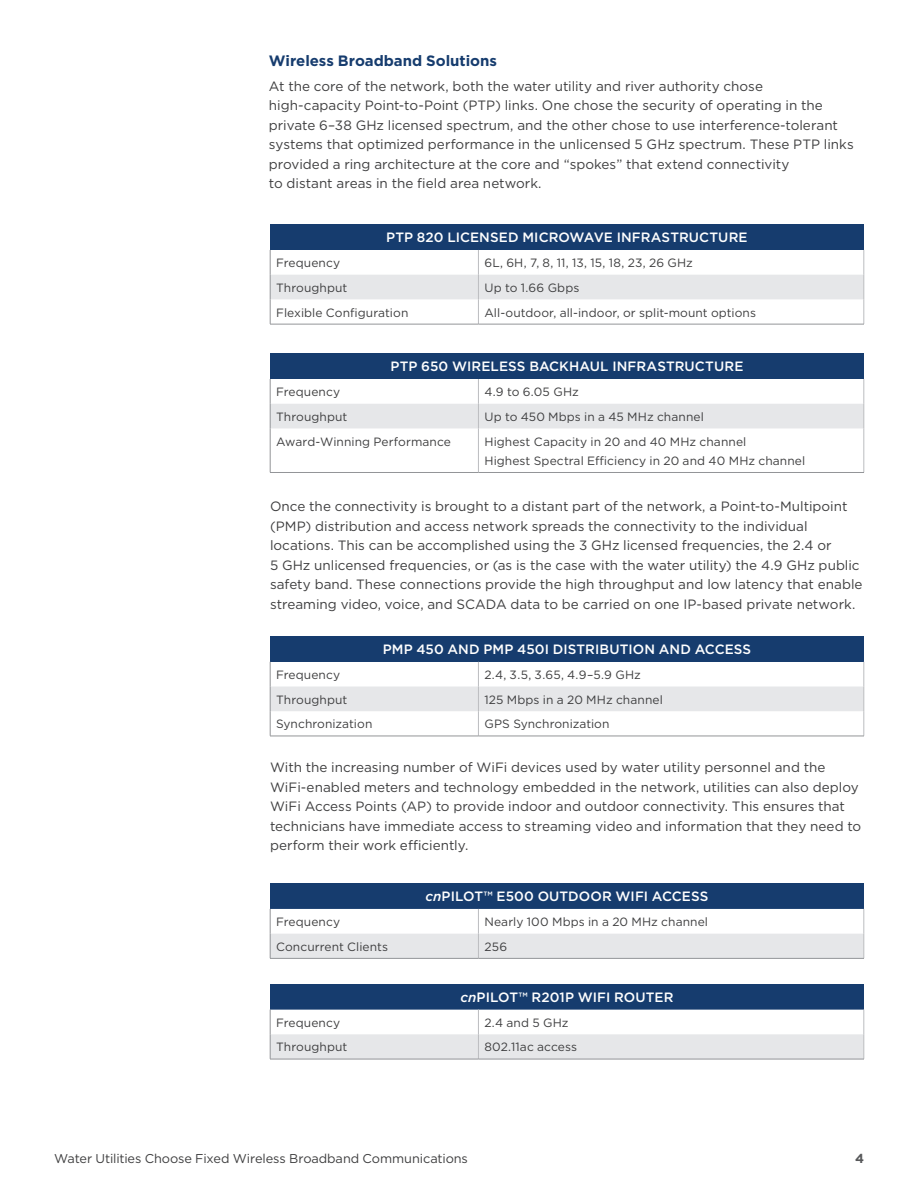
<style>
.page{position:relative;width:918px;height:1188px;background:#fff}
.page>*{position:absolute;margin:0;border:0;box-sizing:border-box;transform-origin:0 0}
.t1{font:700 15px "Gotham";letter-spacing:-.005em;color:#163c6e}
.t2{font:13.5px/19.5px "Gotham";color:#3e3e3f}
.t3{font:500 13.5px "Gotham";letter-spacing:.005em;color:#fff}
.t4{font:700 13.05px "Gotham";color:#57585a}
.t5{font:12.75px "Gotham";letter-spacing:-.005em;color:#3e3e3f}
.t6{font:12px/19.4px "Gotham";letter-spacing:.01em;color:#3e3e3f}
.s1{font-style:italic}
</style>
<div class="page">
<div style="left:270px;top:636px;width:594px;height:26px;background:#163c6e"></div>
<svg style="left:270px;top:662px;width:595px;height:74px"></svg>
<hr style="left:270px;top:736px;width:208px;height:1px;background:#939598">
<hr style="left:478px;top:736px;width:386px;height:1px;background:#939598">
<div style="left:270px;top:353px;width:594px;height:26px;background:#163c6e"></div>
<hr style="left:270px;top:428px;width:1px;height:44px;background:#939598">
<svg style="left:270px;top:379px;width:595px;height:49px"></svg>
<hr style="left:478px;top:428px;width:1px;height:44px;background:#bcbdc0">
<hr style="left:864px;top:428px;width:1px;height:44px;background:#bcbdc0">
<hr style="left:270px;top:472px;width:208px;height:1px;background:#939598">
<hr style="left:478px;top:472px;width:386px;height:1px;background:#939598">
<div style="left:270px;top:883px;width:594px;height:26px;background:#163c6e"></div>
<svg style="left:270px;top:909px;width:595px;height:49px"></svg>
<hr style="left:270px;top:958px;width:208px;height:1px;background:#939598">
<hr style="left:478px;top:958px;width:386px;height:1px;background:#939598">
<div style="left:270px;top:984px;width:594px;height:26px;background:#163c6e"></div>
<svg style="left:270px;top:1010px;width:595px;height:49px"></svg>
<hr style="left:270px;top:1059px;width:208px;height:1px;background:#939598">
<hr style="left:478px;top:1059px;width:386px;height:1px;background:#939598">
<div style="left:270px;top:224px;width:594px;height:26px;background:#163c6e"></div>
<svg style="left:270px;top:250px;width:595px;height:74px"></svg>
<hr style="left:270px;top:324px;width:208px;height:1px;background:#939598">
<hr style="left:478px;top:324px;width:386px;height:1px;background:#939598">
<p class="t1" style="left:269px;top:51px;width:230px">Wireless Broadband Solutions</p>
<p class="t2" style="left:269px;top:76px;width:586px">At the core of the network, both the water utility and river authority chose high-capacity Point-to-Point (PTP) links. One chose the security of operating in the private 6–38 GHz licensed spectrum, and the other chose to use interference-tolerant systems that optimized performance in the unlicensed 5 GHz spectrum. These PTP links provided a ring architecture at the core and “spokes” that extend connectivity<br>to distant areas in the field area network.</p>
<p class="t3" style="left:386px;top:229px;width:363px">PTP 820 LICENSED MICROWAVE INFRASTRUCTURE</p>
<p class="t6" style="left:276px;top:253px;width:65px">Frequency</p>
<p class="t6" style="left:484px;top:253px;width:210px">6L, 6H, 7, 8, 11, 13, 15, 18, 23, 26 GHz</p>
<p class="t6" style="left:276px;top:278px;width:73px">Throughput</p>
<p class="t6" style="left:484px;top:278px;width:96px">Up to 1.66 Gbps</p>
<p class="t6" style="left:276px;top:302px;width:134px">Flexible Configuration</p>
<p class="t6" style="left:484px;top:302px;width:273px">All-outdoor, all-indoor, or split-mount options</p>
<p class="t3" style="left:391px;top:358px;width:354px">PTP 650 WIRELESS BACKHAUL INFRASTRUCTURE</p>
<p class="t6" style="left:276px;top:382px;width:65px">Frequency</p>
<p class="t6" style="left:484px;top:382px;width:96px">4.9 to 6.05 GHz</p>
<p class="t6" style="left:276px;top:407px;width:73px">Throughput</p>
<p class="t6" style="left:484px;top:407px;width:221px">Up to 450 Mbps in a 45 MHz channel</p>
<p class="t6" style="left:276px;top:431px;width:176px">Award-Winning Performance</p>
<p class="t6" style="left:484px;top:431px;width:322px">Highest Capacity in 20 and 40 MHz channel<br>Highest Spectral Efficiency in 20 and 40 MHz channel</p>
<p class="t2" style="left:270px;top:497px;width:594px">Once the connectivity is brought to a distant part of the network, a Point-to-Multipoint (PMP) distribution and access network spreads the connectivity to the individual locations. This can be accomplished using the 3 GHz licensed frequencies, the 2.4 or<br>5 GHz unlicensed frequencies, or (as is the case with the water utility) the 4.9 GHz public safety band. These connections provide the high throughput and low latency that enable streaming video, voice, and SCADA data to be carried on one IP-based private network.</p>
<p class="t3" style="left:383px;top:641px;width:370px">PMP 450 AND PMP 450I DISTRIBUTION AND ACCESS</p>
<p class="t6" style="left:276px;top:665px;width:65px">Frequency</p>
<p class="t6" style="left:484px;top:665px;width:158px">2.4, 3.5, 3.65, 4.9–5.9 GHz</p>
<p class="t6" style="left:276px;top:690px;width:73px">Throughput</p>
<p class="t6" style="left:484px;top:690px;width:180px">125 Mbps in a 20 MHz channel</p>
<p class="t6" style="left:276px;top:714px;width:98px">Synchronization</p>
<p class="t6" style="left:484px;top:714px;width:127px">GPS Synchronization</p>
<p class="t2" style="left:270px;top:757px;width:593px">With the increasing number of WiFi devices used by water utility personnel and the WiFi-enabled meters and technology embedded in the network, utilities can also deploy WiFi Access Points (AP) to provide indoor and outdoor connectivity. This ensures that technicians have immediate access to streaming video and information that they need to perform their work efficiently.</p>
<p class="t3" style="left:426px;top:888px;width:284px"><span class="s1">cn</span>PILOT™ E500 OUTDOOR WIFI ACCESS</p>
<p class="t6" style="left:276px;top:912px;width:65px">Frequency</p>
<p class="t6" style="left:484px;top:912px;width:225px">Nearly 100 Mbps in a 20 MHz channel</p>
<p class="t6" style="left:276px;top:937px;width:113px">Concurrent Clients</p>
<p class="t6" style="left:484px;top:937px;width:24px">256</p>
<p class="t3" style="left:461px;top:988px;width:214px"><span class="s1">cn</span>PILOT™ R201P WIFI ROUTER</p>
<p class="t6" style="left:276px;top:1013px;width:65px">Frequency</p>
<p class="t6" style="left:484px;top:1013px;width:86px">2.4 and 5 GHz</p>
<p class="t6" style="left:276px;top:1037px;width:73px">Throughput</p>
<p class="t6" style="left:484px;top:1037px;width:94px">802.11ac access</p>
<p class="t5" style="left:54px;top:1150px;width:415px">Water Utilities Choose Fixed Wireless Broadband Communications</p>
<p class="t4" style="left:855px;top:1149px;width:10px">4</p>
</div>
